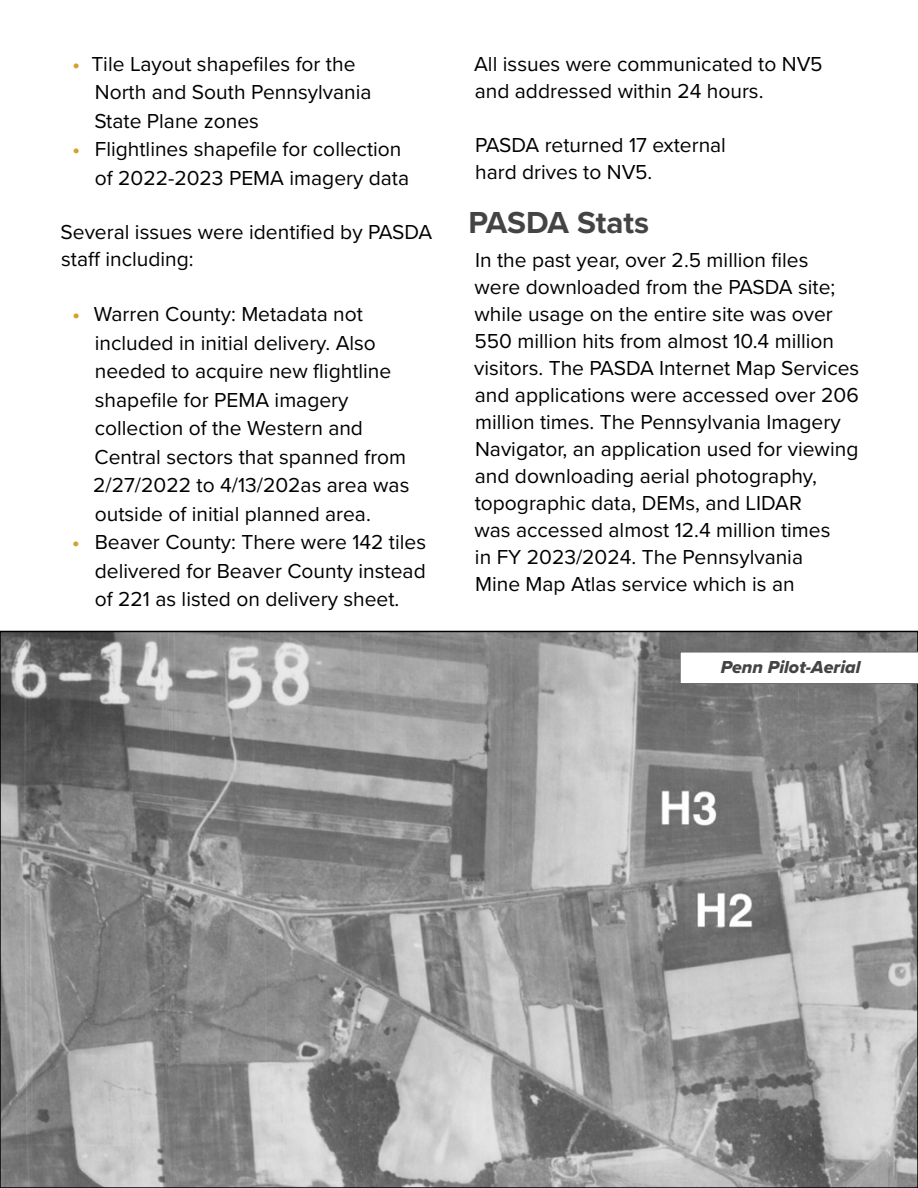
<style>
.page{position:relative;width:918px;height:1188px;background:#fff}
.page>*{position:absolute;margin:0;border:0;box-sizing:border-box;transform-origin:0 0}
.t1{font:700 31.5px "Proxima Nova";letter-spacing:-.005em;color:#444}
.t2{font:21px/27px "Proxima Nova";color:#000}
.t3{font:18px "Proxima Nova Extrabld It";color:#444}
.s1{font-weight:700;color:#d4a12a}
</style>
<div class="page">
<img style="left:3px;top:634px;width:912px;height:551px">
<svg style="left:680px;top:652px;width:238px;height:32px"></svg>
<p class="t2" style="left:94px;top:48px;width:279px;line-height:28.5px;text-indent:-22px"><span class="s1">•</span> Tile Layout shapefiles for the<br>North and South Pennsylvania<br>State Plane zones</p>
<p class="t2" style="left:95px;top:134px;width:316px;line-height:28.5px;text-indent:-22px"><span class="s1">•</span> Flightlines shapefile for collection of 2022-2023 PEMA imagery data</p>
<p class="t2" style="left:61px;top:217px;width:373px">Several issues were identified by PASDA staff including:</p>
<p class="t2" style="left:93px;top:299px;width:318px;line-height:28.5px;text-indent:-21px"><span class="s1">•</span> Warren County: Metadata not included in initial delivery. Also needed to acquire new flightline shapefile for PEMA imagery collection of the Western and<br>Central sectors that spanned from<br>2/27/2022 to 4/13/202as area was outside of initial planned area.</p>
<p class="t2" style="left:95px;top:527px;width:333px;line-height:28.5px;text-align:justify;text-indent:-22px"><span class="s1">•</span> Beaver County: There were 142 tiles delivered for Beaver County instead of 221 as listed on delivery sheet.</p>
<p class="t2" style="left:474px;top:49px;width:350px">All issues were communicated to NV5 and addressed within 24 hours.</p>
<p class="t2" style="left:475px;top:130px;width:253px">PASDA returned 17 external hard drives to NV5.</p>
<h1 class="t1" style="left:468px;top:199px;width:182px">PASDA Stats</h1>
<p class="t2" style="left:474px;top:246px;width:387px">In the past year, over 2.5 million files<br>were downloaded from the PASDA site; while usage on the entire site was over 550 million hits from almost 10.4 million visitors. The PASDA Internet Map Services and applications were accessed over 206 million times. The Pennsylvania Imagery Navigator, an application used for viewing and downloading aerial photography, topographic data, DEMs, and LIDAR<br>was accessed almost 12.4 million times<br>in FY 2023/2024. The Pennsylvania<br>Mine Map Atlas service which is an</p>
<p class="t3" style="left:721px;top:654px;width:141px">Penn Pilot-Aerial</p>
</div>
